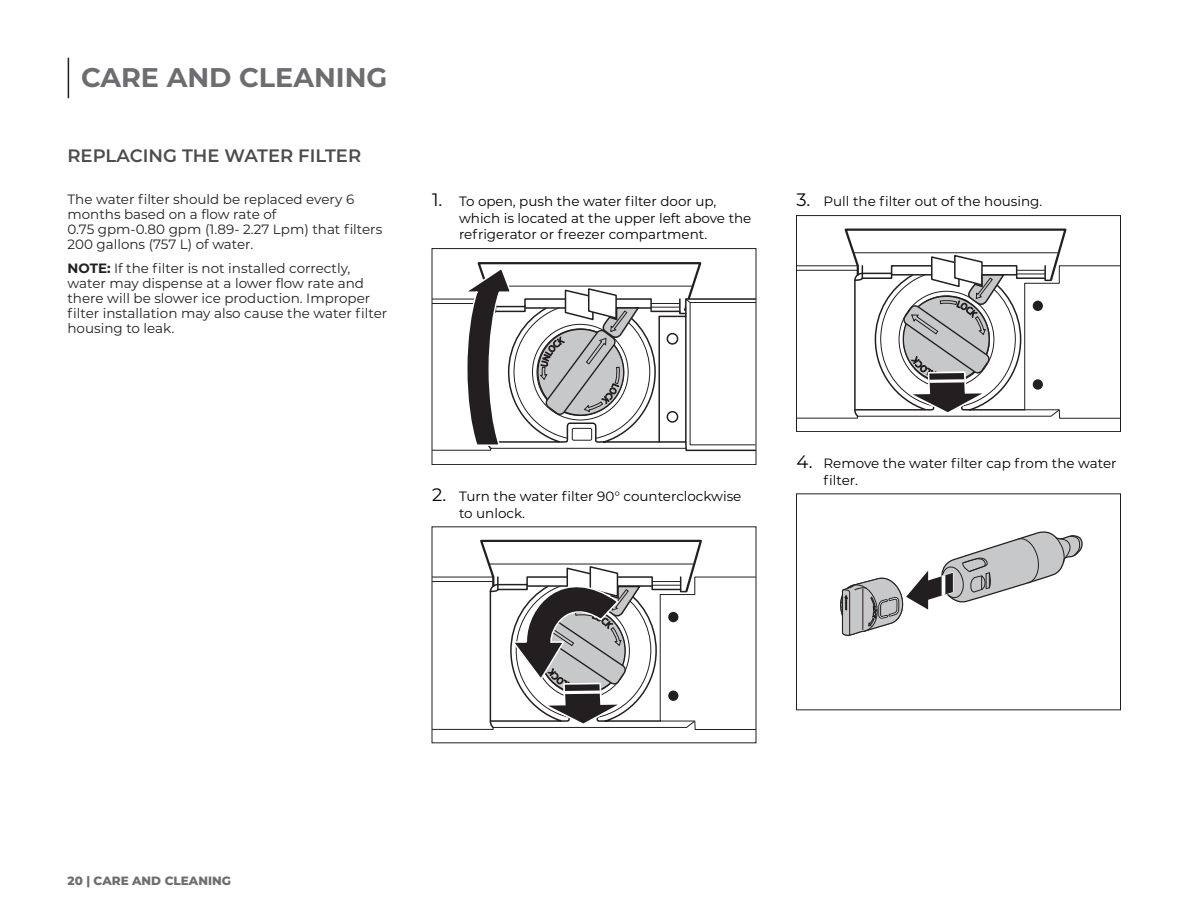
<style>
.page{position:relative;width:1188px;height:918px;background:#fff}
.page>*{position:absolute;margin:0;border:0;box-sizing:border-box;transform-origin:0 0}
.t1{font:700 27px "Montserrat";color:#6c6d70}
.Subtopic_Header{font:600 18px "Montserrat";color:#4b4c4d}
.JA_Body{font:13.5px/15px "Montserrat";color:#231f20}
.t2{font:13.5px/16.5px "Montserrat";color:#000}
.t3{font:800 12px "Montserrat";color:#6c6d70}
.s1{font-weight:700}
.s2{font-size:18px}
</style>
<div class="page">
<hr style="left:68px;top:58px;width:1px;height:40px;background:#231f20">
<svg style="left:434px;top:262px;width:320px;height:190px"></svg>
<div style="left:432px;top:248px;width:324px;height:217px;border:1px solid #231f20"></div>
<svg style="left:434px;top:539px;width:320px;height:191px"></svg>
<svg style="left:798px;top:228px;width:321px;height:191px"></svg>
<div style="left:796px;top:215px;width:325px;height:217px;border:1px solid #231f20"></div>
<svg style="left:840px;top:531px;width:243px;height:106px"></svg>
<div style="left:796px;top:494px;width:325px;height:216px;border:1px solid #231f20"></div>
<h1 class="t1" style="left:81px;top:58px;width:308px">CARE AND CLEANING</h1>
<p class="Subtopic_Header" style="left:68px;top:143px;width:295px">REPLACING THE WATER FILTER</p>
<p class="JA_Body" style="left:68px;top:191px;width:316px">The water filter should be replaced every 6 months based on a flow rate of<br>0.75 gpm-0.80 gpm (1.89- 2.27 Lpm) that filters 200 gallons (757 L) of water.</p>
<p class="JA_Body" style="left:68px;top:260px;width:321px"><span class="s1">NOTE:</span> If the filter is not installed correctly, water may dispense at a lower flow rate and there will be slower ice production. Improper filter installation may also cause the water filter housing to leak.</p>
<p class="t2" style="left:459px;top:193px;width:294px;text-indent:-27px"><span class="s2">1.</span> To open, push the water filter door up, which is located at the upper left above the refrigerator or freezer compartment.</p>
<p class="t2" style="left:796px;top:193px;width:247px"><span class="s2">3.</span> Pull the filter out of the housing.</p>
<p class="t2" style="left:459px;top:488px;width:284px;text-indent:-27px"><span class="s2">2.</span> Turn the water filter 90° counterclockwise to unlock.</p>
<p class="t2" style="left:824px;top:455px;width:295px;text-indent:-27px"><span class="s2">4.</span> Remove the water filter cap from the water filter.</p>
<p class="t3" style="left:68px;top:872px;width:165px">20 | CARE AND CLEANING</p>
</div>
